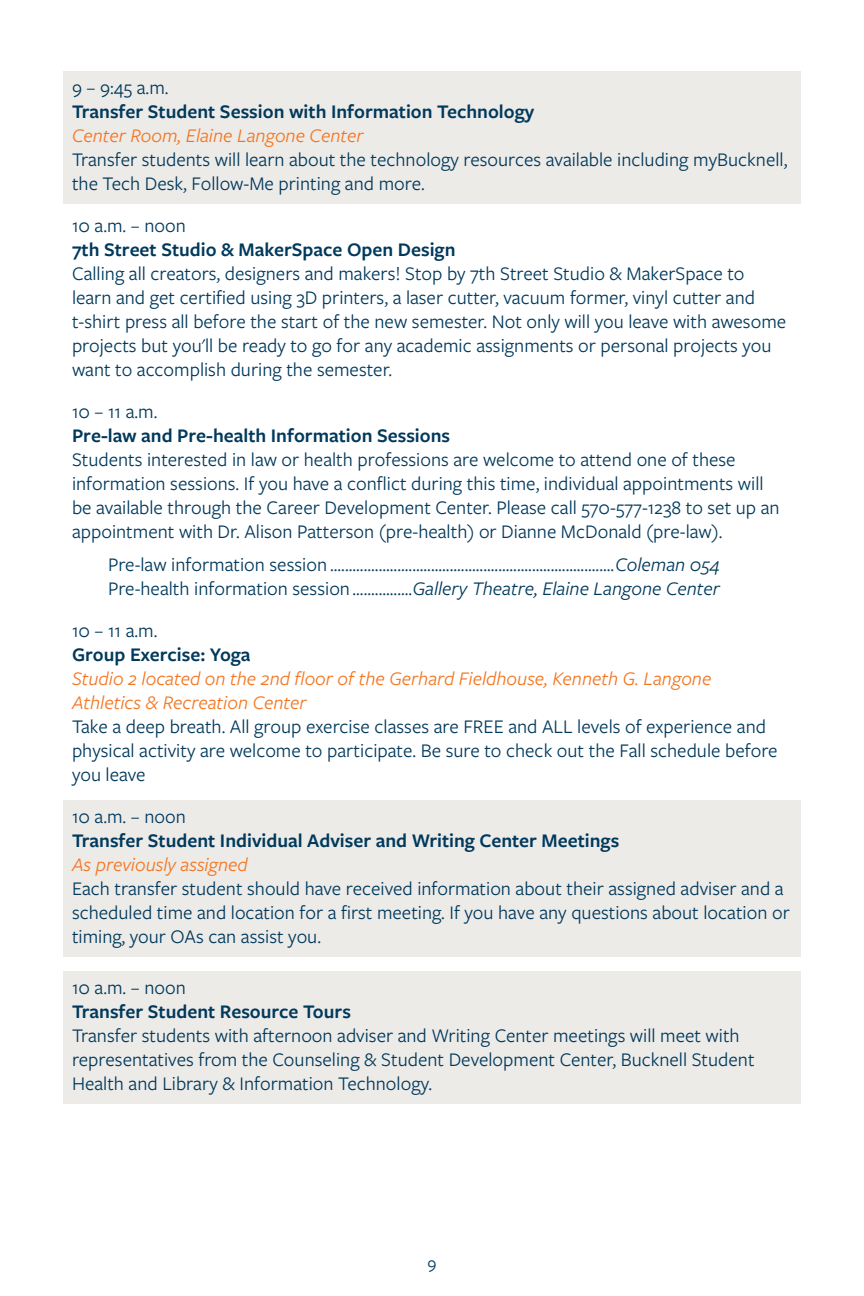
<style>
.page{position:relative;width:864px;height:1296px;background:#fff}
.page>*{position:absolute;margin:0;border:0;box-sizing:border-box;transform-origin:0 0}
.t1{font:20px/24px "Freight Sans Pro";color:#00395c}
.t2{font:600 20px/24px "Freight Sans Pro";color:#00395c}
.t3{font:italic 20px/24px "Freight Sans Pro";color:#f47521}
.t4{font:18px "Freight Sans Pro";color:#00395c}
.s1{font-weight:400;font-style:italic;color:#f47521}
.s2{font-style:italic}
.s3{font-weight:600;font-style:normal;color:#00395c}
.s4{font-weight:600}
</style>
<div class="page">
<div style="left:63px;top:71px;width:738px;height:36px;background:#edebe8"></div>
<div style="left:63px;top:95px;width:738px;height:60px;background:#edebe8"></div>
<div style="left:63px;top:143px;width:738px;height:60px;background:#edebe8"></div>
<div style="left:63px;top:800px;width:738px;height:36px;background:#edebe8"></div>
<div style="left:63px;top:824px;width:738px;height:37px;background:#edebe8"></div>
<div style="left:63px;top:848px;width:738px;height:36px;background:#edebe8"></div>
<div style="left:63px;top:872px;width:738px;height:84px;background:#edebe8"></div>
<div style="left:63px;top:971px;width:738px;height:36px;background:#edebe8"></div>
<div style="left:63px;top:995px;width:738px;height:108px;background:#edebe8"></div>
<p class="t1" style="left:72px;top:74px;width:98px">9 – 9:45 a.m.</p>
<p class="t2" style="left:72px;top:98px;width:464px">Transfer Student Session with Information Technology<br><span class="s1">Center Room, Elaine Langone Center</span></p>
<p class="t1" style="left:72px;top:146px;width:717px">Transfer students will learn about the technology resources available including myBucknell, the Tech Desk, Follow-Me printing and more.</p>
<p class="t1" style="left:72px;top:212px;width:115px">10 a.m. – noon</p>
<p class="t2" style="left:72px;top:236px;width:385px">7th Street Studio &amp; MakerSpace Open Design</p>
<p class="t1" style="left:72px;top:260px;width:716px">Calling all creators, designers and makers! Stop by 7th Street Studio &amp; MakerSpace to learn and get certified using 3D printers, a laser cutter, vacuum former, vinyl cutter and t-shirt press all before the start of the new semester. Not only will you leave with awesome projects but you'll be ready to go for any academic assignments or personal projects you want to accomplish during the semester.</p>
<p class="t1" style="left:72px;top:398px;width:87px">10 – 11 a.m.</p>
<p class="t2" style="left:72px;top:422px;width:380px">Pre-law and Pre-health Information Sessions</p>
<p class="t1" style="left:72px;top:446px;width:709px">Students interested in law or health professions are welcome to attend one of these information sessions. If you have a conflict during this time, individual appointments will be available through the Career Development Center. Please call 570-577-1238 to set up an appointment with Dr. Alison Patterson (pre-health) or Dianne McDonald (pre-law).</p>
<p class="t1" style="left:108px;top:551px;width:613px">Pre-law information session ............................................................................<span class="s2">Coleman 054</span></p>
<p class="t1" style="left:108px;top:575px;width:614px">Pre-health information session................<span class="s2">Gallery Theatre, Elaine Langone Center</span></p>
<p class="t1" style="left:72px;top:617px;width:87px">10 – 11 a.m.</p>
<p class="t3" style="left:72px;top:641px;width:641px"><span class="s3">Group Exercise: Yoga<br></span>Studio 2 located on the 2nd floor of the Gerhard Fieldhouse, Kenneth G. Langone<br>Athletics &amp; Recreation Center</p>
<p class="t1" style="left:72px;top:713px;width:707px">Take a deep breath. All group exercise classes are FREE and ALL levels of experience and physical activity are welcome to participate. Be sure to check out the Fall schedule before you leave</p>
<p class="t1" style="left:72px;top:803px;width:115px">10 a.m. – noon</p>
<p class="t2" style="left:72px;top:827px;width:549px">Transfer Student Individual Adviser and Writing Center Meetings</p>
<p class="t3" style="left:72px;top:851px;width:177px">As previously assigned</p>
<p class="t1" style="left:72px;top:875px;width:719px">Each transfer student should have received information about their assigned adviser and a scheduled time and location for a first meeting. If you have any questions about location or timing, your OAs can assist you.</p>
<p class="t1" style="left:72px;top:974px;width:115px">10 a.m. – noon</p>
<p class="t1" style="left:72px;top:998px;width:684px"><span class="s4">Transfer Student Resource Tours<br></span>Transfer students with afternoon adviser and Writing Center meetings will meet with representatives from the Counseling &amp; Student Development Center, Bucknell Student Health and Library &amp; Information Technology.</p>
<p class="t4" style="left:427px;top:1252px;width:11px">9</p>
</div>
